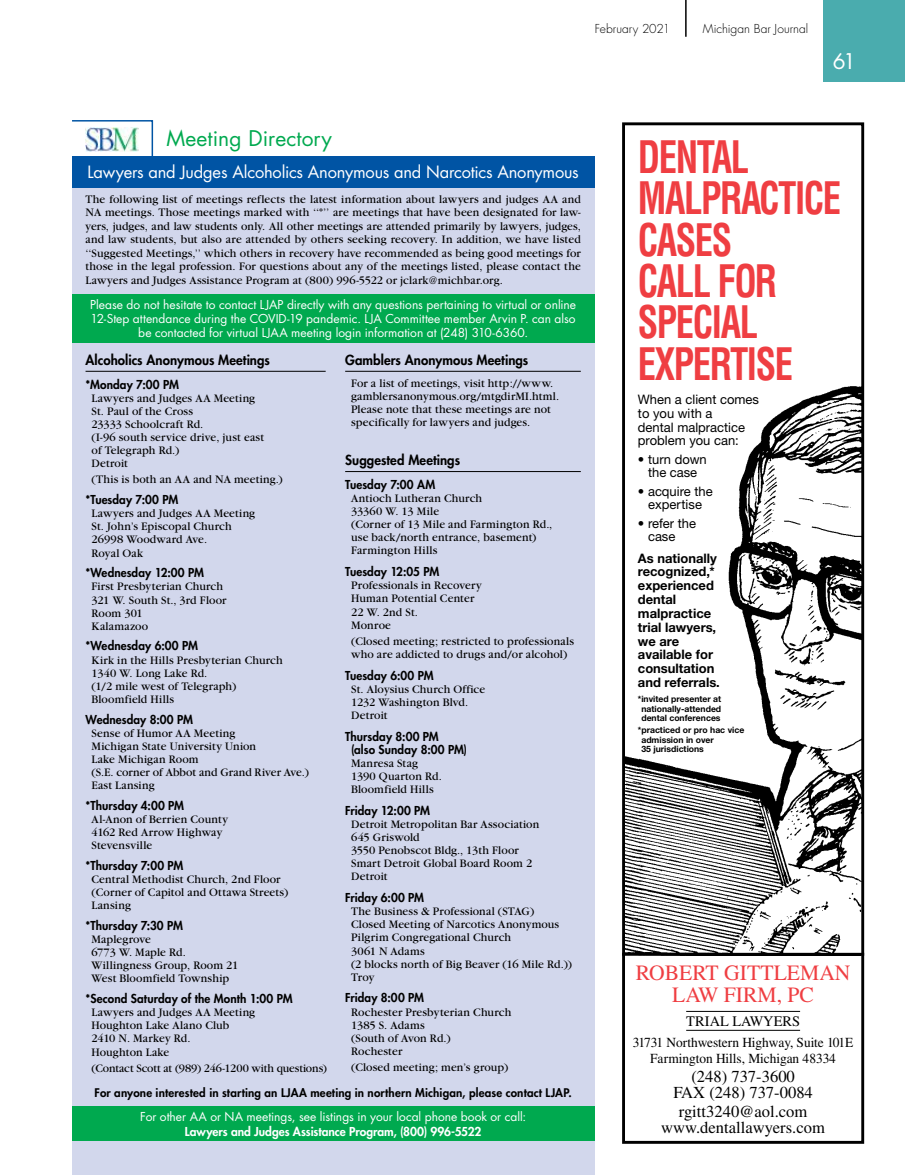
<style>
.page{position:relative;width:905px;height:1175px;background:#fff}
.page>*{position:absolute;margin:0;border:0;box-sizing:border-box;transform-origin:0 0}
.t1{font:700 condensed 43.65px/41.4px "Helvetica";letter-spacing:-.04em;color:#ef3e42;scale:.84 1}
.t2{font:21.75px/21.1px "Times";color:#ef3e42;text-align:center}
.t3{font:21px "Futura";letter-spacing:.005em;color:#00a94f}
.t4{font:21px "Futura";color:#fff}
.t5{font:16.8px/15.6px "Times";color:#000;text-align:center}
.t6{font:16.5px "Futura";letter-spacing:-.015em;color:#fff}
.t7{font:14.55px "Times";color:#000}
.t8{font:13.8px/15.3px "Times";letter-spacing:-.005em;color:#000;text-align:center}
.t9{font:800 13.5px "Futura";letter-spacing:.005em;color:#000}
.t10{font:700 13.05px/13.8px "Helvetica Neue";color:#000}
.t11{font:13.05px/13.8px "Helvetica Neue";color:#000}
.t12{font:12px/13.2px "Garamond";letter-spacing:.01em;color:#000}
.t13{font:12px/14.2px "Futura";color:#fff;text-align:center}
.t14{font:800 12px/13.2px "Futura";letter-spacing:.005em;color:#000}
.t15{font:800 12px "Futura";letter-spacing:-.005em;color:#fff}
.t16{font:300 12px "Futura";color:#000}
.t17{font:800 11.7px "Futura";letter-spacing:.015em;color:#000}
.t18{font:700 8.7px/9.4px "Helvetica Neue";color:#000;text-align:center}
</style>
<div class="page">
<div style="left:823px;top:0;width:81px;height:82px;background:#4aacae"></div>
<hr style="left:685px;top:0;width:1px;height:37px;background:#000">
<img style="left:626px;top:386px;width:234px;height:566px">
<div style="left:622px;top:122px;width:242px;height:1021px;border:3px solid #000"></div>
<hr style="left:686px;top:1030px;width:114px;height:1px;background:#000">
<hr style="left:686px;top:1011px;width:114px;height:1px;background:#000">
<hr style="left:622px;top:952px;width:242px;height:3px;background:#000">
<div style="left:72px;top:156px;width:522px;height:1018px;background:#d2d7ec"></div>
<div style="left:72px;top:156px;width:522px;height:32px;background:#0054a4"></div>
<svg style="left:72px;top:120px;width:82px;height:36px"></svg>
<hr style="left:86px;top:371px;width:240px;height:1px;background:#000">
<hr style="left:345px;top:371px;width:235px;height:1px;background:#000">
<hr style="left:345px;top:471px;width:235px;height:1px;background:#000">
<img style="left:86px;top:128px;width:53px;height:24px">
<div style="left:72px;top:294px;width:522px;height:49px;background:#00a94f"></div>
<div style="left:72px;top:1106px;width:522px;height:35px;background:#00a94f"></div>
<p class="t16" style="left:595px;top:21px;width:77px">February 2021</p>
<p class="t16" style="left:702px;top:21px;width:107px">Michigan Bar Journal</p>
<h3 class="t4" style="left:832px;top:47px;width:25px">61</h3>
<h3 class="t3" style="left:166px;top:123px;width:167px">Meeting Directory</h3>
<h3 class="t6" style="left:87px;top:161px;width:493px">Lawyers and Judges Alcoholics Anonymous and Narcotics Anonymous</h3>
<p class="t12" style="left:86px;top:192px;width:497px;text-align:justify">The following list of meetings reflects the latest information about lawyers and judges AA and NA meetings. Those meetings marked with ‘‘*’’ are meetings that have been designated for law&shy;yers, judges, and law students only. All other meetings are attended primarily by lawyers, judges, and law students, but also are attended by others seeking recovery. In addition, we have listed ‘‘Suggested Meetings,’’ which others in recovery have recommended as being good meetings for those in the legal profession. For questions about any of the meetings listed, please contact the Lawyers and Judges Assistance Program at (800) 996-5522 or jclark@michbar.org.</p>
<p class="t13" style="left:90px;top:297px;width:487px">Please do not hesitate to contact LJAP directly with any questions pertaining to virtual or online<br>12-Step attendance during the COVID-19 pandemic. LJA Committee member Arvin P. can also be contacted for virtual LJAA meeting login information at (248) 310-6360.</p>
<p class="t9" style="left:86px;top:351px;width:186px">Alcoholics Anonymous Meetings</p>
<p class="t14" style="left:86px;top:377px;width:95px">*Monday 7:00 PM</p>
<p class="t12" style="left:92px;top:391px;width:174px">Lawyers and Judges AA Meeting<br>St. Paul of the Cross<br>23333 Schoolcraft Rd.<br>(I-96 south service drive, just east of Telegraph Rd.)<br>Detroit</p>
<p class="t12" style="left:92px;top:473px;width:193px">(This is both an AA and NA meeting.)</p>
<p class="t14" style="left:86px;top:493px;width:94px">*Tuesday 7:00 PM</p>
<p class="t12" style="left:92px;top:507px;width:165px">Lawyers and Judges AA Meeting<br>St. John’s Episcopal Church<br>26998 Woodward Ave.<br>Royal Oak</p>
<p class="t14" style="left:86px;top:566px;width:120px">*Wednesday 12:00 PM</p>
<p class="t12" style="left:92px;top:580px;width:136px">First Presbyterian Church<br>321 W. South St., 3rd Floor<br>Room 301<br>Kalamazoo</p>
<p class="t14" style="left:86px;top:639px;width:114px">*Wednesday 6:00 PM</p>
<p class="t12" style="left:92px;top:653px;width:193px">Kirk in the Hills Presbyterian Church<br>1340 W. Long Lake Rd.<br>(1/2 mile west of Telegraph)<br>Bloomfield Hills</p>
<p class="t14" style="left:86px;top:712px;width:109px">Wednesday 8:00 PM</p>
<p class="t12" style="left:92px;top:726px;width:219px">Sense of Humor AA Meeting<br>Michigan State University Union<br>Lake Michigan Room<br>(S.E. corner of Abbot and Grand River Ave.)<br>East Lansing</p>
<p class="t14" style="left:86px;top:798px;width:100px">*Thursday 4:00 PM</p>
<p class="t12" style="left:92px;top:812px;width:138px">Al-Anon of Berrien County<br>4162 Red Arrow Highway<br>Stevensville</p>
<p class="t14" style="left:86px;top:858px;width:99px">*Thursday 7:00 PM</p>
<p class="t12" style="left:92px;top:872px;width:198px">Central Methodist Church, 2nd Floor (Corner of Capitol and Ottawa Streets)<br>Lansing</p>
<p class="t14" style="left:86px;top:918px;width:99px">*Thursday 7:30 PM</p>
<p class="t12" style="left:92px;top:932px;width:148px">Maplegrove<br>6773 W. Maple Rd.<br>Willingness Group, Room 21<br>West Bloomfield Township</p>
<p class="t14" style="left:86px;top:991px;width:208px">*Second Saturday of the Month 1:00 PM</p>
<p class="t12" style="left:92px;top:1006px;width:165px">Lawyers and Judges AA Meeting<br>Houghton Lake Alano Club<br>2410 N. Markey Rd.<br>Houghton Lake</p>
<p class="t12" style="left:92px;top:1061px;width:237px">(Contact Scott at (989) 246-1200 with questions)</p>
<p class="t9" style="left:345px;top:351px;width:185px">Gamblers Anonymous Meetings</p>
<p class="t12" style="left:351px;top:377px;width:209px">For a list of meetings, visit http://www. gamblersanonymous.org/mtgdirMI.html.<br>Please note that these meetings are not specifically for lawyers and judges.</p>
<p class="t9" style="left:345px;top:451px;width:116px">Suggested Meetings</p>
<p class="t14" style="left:345px;top:477px;width:91px">Tuesday 7:00 AM</p>
<p class="t12" style="left:351px;top:492px;width:202px">Antioch Lutheran Church<br>33360 W. 13 Mile<br>(Corner of 13 Mile and Farmington Rd., use back/north entrance, basement)<br>Farmington Hills</p>
<p class="t14" style="left:345px;top:565px;width:95px">Tuesday 12:05 PM</p>
<p class="t12" style="left:351px;top:579px;width:132px">Professionals in Recovery<br>Human Potential Center<br>22 W. 2nd St.<br>Monroe</p>
<p class="t12" style="left:351px;top:634px;width:224px">(Closed meeting; restricted to professionals who are addicted to drugs and/or alcohol)</p>
<p class="t14" style="left:345px;top:668px;width:90px">Tuesday 6:00 PM</p>
<p class="t12" style="left:351px;top:682px;width:135px">St. Aloysius Church Office<br>1232 Washington Blvd.<br>Detroit</p>
<p class="t14" style="left:351px;top:729px;width:117px;text-indent:-6px">Thursday 8:00 PM<br>(also Sunday 8:00 PM)</p>
<p class="t12" style="left:351px;top:756px;width:92px">Manresa Stag<br>1390 Quarton Rd.<br>Bloomfield Hills</p>
<p class="t14" style="left:345px;top:803px;width:86px">Friday 12:00 PM</p>
<p class="t12" style="left:351px;top:817px;width:189px">Detroit Metropolitan Bar Association<br>645 Griswold<br>3550 Penobscot Bldg., 13th Floor<br>Smart Detroit Global Board Room 2<br>Detroit</p>
<p class="t14" style="left:345px;top:890px;width:80px">Friday 6:00 PM</p>
<p class="t12" style="left:351px;top:905px;width:222px">The Business &amp; Professional (STAG)<br>Closed Meeting of Narcotics Anonymous<br>Pilgrim Congregational Church<br>3061 N Adams<br>(2 blocks north of Big Beaver (16 Mile Rd.))<br>Troy</p>
<p class="t14" style="left:345px;top:991px;width:80px">Friday 8:00 PM</p>
<p class="t12" style="left:351px;top:1005px;width:162px">Rochester Presbyterian Church<br>1385 S. Adams<br>(South of Avon Rd.)<br>Rochester</p>
<p class="t12" style="left:351px;top:1060px;width:159px">(Closed meeting; men’s group)</p>
<p class="t17" style="left:95px;top:1084px;width:478px">For anyone interested in starting an LJAA meeting in northern Michigan, please contact LJAP.</p>
<p class="t13" style="left:140px;top:1109px;width:387px">For other AA or NA meetings, see listings in your local phone book or call:</p>
<p class="t15" style="left:185px;top:1123px;width:298px">Lawyers and Judges Assistance Program, (800) 996-5522</p>
<h1 class="t1" style="left:638px;top:136px;width:243px">DENTAL<br>MALPRACTICE<br>CASES<br>CALL FOR<br>SPECIAL<br>EXPERTISE</h1>
<p class="t11" style="left:638px;top:392px;width:122px">When a client comes to you with a<br>dental malpractice problem you can:</p>
<p class="t11" style="left:638px;top:452px;width:70px;text-align:center">• turn down the case</p>
<p class="t11" style="left:638px;top:484px;width:76px;text-align:center">• acquire the expertise</p>
<p class="t11" style="left:648px;top:516px;width:50px;text-indent:-10px">• refer the case</p>
<p class="t10" style="left:638px;top:550px;width:83px">As nationally recognized,* experienced dental malpractice trial lawyers, we are available for consultation and referrals.</p>
<p class="t18" style="left:638px;top:694px;width:85px">*invited presenter at nationally-attended dental conferences</p>
<p class="t18" style="left:641px;top:725px;width:104px;text-align:left;text-indent:-3px">*practiced or pro hac vice admission in over<br>35 jurisdictions</p>
<h2 class="t2" style="left:635px;top:962px;width:216px">ROBERT GITTLEMAN<br>LAW FIRM, PC</h2>
<p class="t7" style="left:686px;top:1012px;width:115px">TRIAL LAWYERS</p>
<p class="t8" style="left:633px;top:1035px;width:222px">31731 Northwestern Highway, Suite 101E<br>Farmington Hills, Michigan 48334</p>
<h3 class="t5" style="left:673px;top:1068px;width:141px;line-height:16.2px">(248) 737-3600<br>FAX (248) 737-0084</h3>
<h3 class="t5" style="left:661px;top:1103px;width:165px">rgitt3240@aol.com www.dentallawyers.com</h3>
</div>
